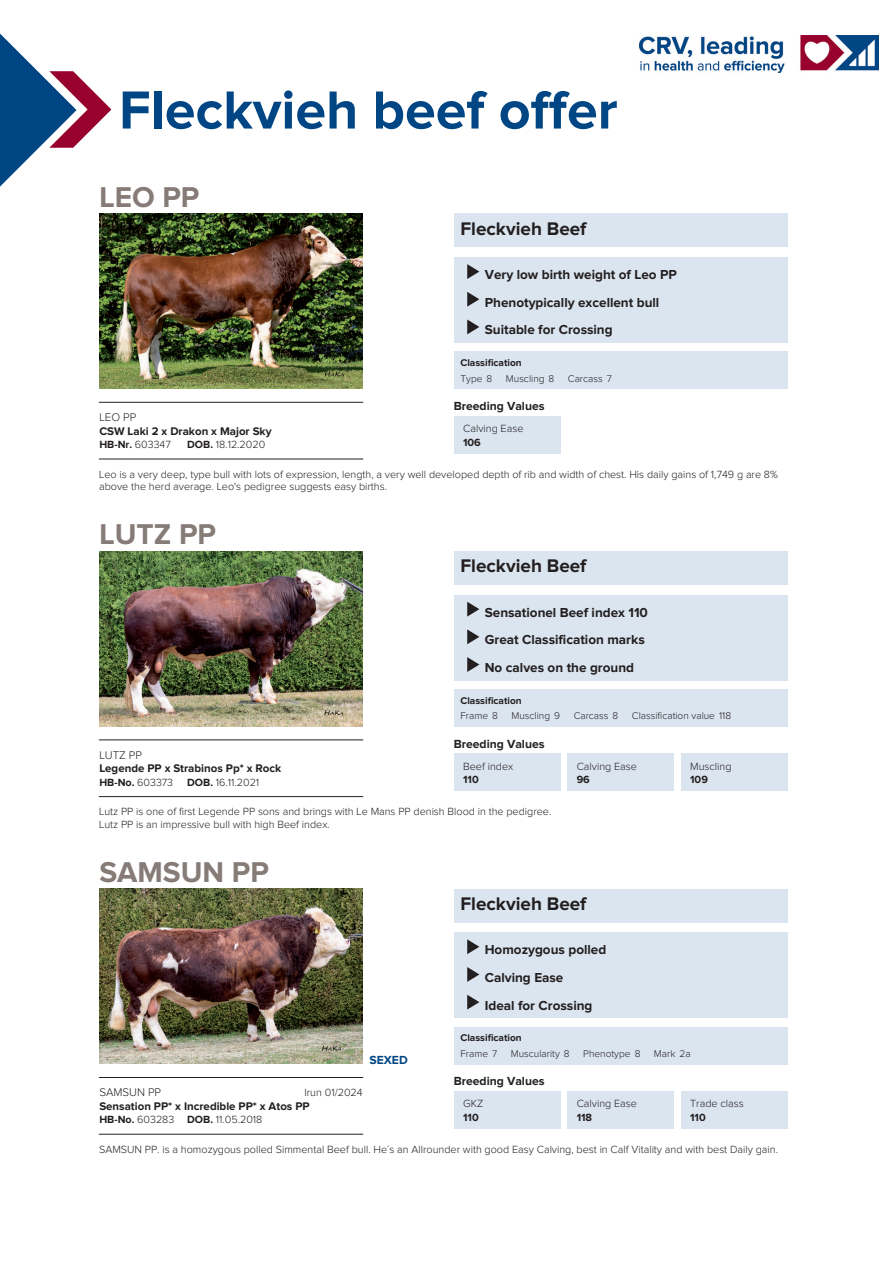
<style>
.page{position:relative;width:893px;height:1263px;background:#fff}
.page>*{position:absolute;margin:0;border:0;box-sizing:border-box;transform-origin:0 0}
.t1{font:700 55.5px "Proxima Nova";color:#004684}
.t2{font:700 29.7px "Proxima Nova";color:#867b76}
.t3{font:700 18.9px "Proxima Nova";color:#231f20}
.t4{font:700 13.5px/27.8px "Proxima Nova";color:#231f20}
.t5{font:700 12.15px "Proxima Nova";color:#231f20}
.t6{font:700 12.15px "Proxima Nova";color:#004684}
.t7{font:700 11.55px "Proxima Nova";color:#231f20}
.t8{font:300 11.55px "Proxima Nova";color:#231f20}
.t9{font:300 10.8px/12.1px "Proxima Nova";color:#231f20}
.t10{font:700 10.8px "Proxima Nova";color:#231f20}
.t11{font:300 10.2px "Proxima Nova";color:#231f20}
.t12{font:700 10.2px "Proxima Nova";color:#231f20}
.s1{font-weight:300}
.s2{font-weight:700}
</style>
<div class="page">
<img style="left:640px;top:35px;width:238px;height:38px">
<svg style="left:0;top:34px;width:111px;height:153px"></svg>
<img style="left:99px;top:213px;width:263px;height:176px">
<hr style="left:99px;top:402px;width:264px;height:1px;background:#231f20">
<hr style="left:99px;top:459px;width:264px;height:1px;background:#231f20">
<div style="left:454px;top:213px;width:333px;height:34px;background:#dbe5f0"></div>
<div style="left:454px;top:257px;width:333px;height:86px;background:#dbe5f0"></div>
<svg style="left:467px;top:264px;width:12px;height:15px"></svg>
<svg style="left:467px;top:292px;width:12px;height:15px"></svg>
<svg style="left:467px;top:319px;width:12px;height:15px"></svg>
<div style="left:454px;top:352px;width:333px;height:37px;background:#dbe5f0"></div>
<div style="left:454px;top:416px;width:106px;height:37px;background:#dbe5f0"></div>
<img style="left:99px;top:551px;width:263px;height:175px">
<hr style="left:99px;top:739px;width:264px;height:1px;background:#231f20">
<hr style="left:99px;top:796px;width:264px;height:1px;background:#231f20">
<div style="left:454px;top:551px;width:333px;height:34px;background:#dbe5f0"></div>
<div style="left:454px;top:595px;width:333px;height:86px;background:#dbe5f0"></div>
<svg style="left:467px;top:602px;width:12px;height:15px"></svg>
<svg style="left:467px;top:629px;width:12px;height:15px"></svg>
<svg style="left:467px;top:657px;width:12px;height:15px"></svg>
<div style="left:454px;top:689px;width:333px;height:38px;background:#dbe5f0"></div>
<div style="left:454px;top:754px;width:106px;height:37px;background:#dbe5f0"></div>
<div style="left:567px;top:754px;width:107px;height:37px;background:#dbe5f0"></div>
<div style="left:681px;top:754px;width:106px;height:37px;background:#dbe5f0"></div>
<img style="left:99px;top:889px;width:263px;height:175px">
<hr style="left:99px;top:1077px;width:264px;height:1px;background:#231f20">
<hr style="left:99px;top:1134px;width:264px;height:1px;background:#231f20">
<div style="left:454px;top:889px;width:333px;height:33px;background:#dbe5f0"></div>
<div style="left:454px;top:932px;width:333px;height:86px;background:#dbe5f0"></div>
<svg style="left:467px;top:939px;width:12px;height:15px"></svg>
<svg style="left:467px;top:967px;width:12px;height:15px"></svg>
<svg style="left:467px;top:995px;width:12px;height:14px"></svg>
<div style="left:454px;top:1027px;width:333px;height:37px;background:#dbe5f0"></div>
<div style="left:454px;top:1091px;width:106px;height:37px;background:#dbe5f0"></div>
<div style="left:567px;top:1091px;width:107px;height:37px;background:#dbe5f0"></div>
<div style="left:681px;top:1091px;width:106px;height:37px;background:#dbe5f0"></div>
<h1 class="t1" style="left:119px;top:78px;width:500px">Fleckvieh beef offer</h1>
<h2 class="t2" style="left:99px;top:180px;width:102px">LEO PP</h2>
<h3 class="t3" style="left:460px;top:218px;width:127px">Fleckvieh Beef</h3>
<p class="t4" style="left:485px;top:261px;width:194px">Very low birth weight of Leo PP<br>Phenotypically excellent bull<br>Suitable for Crossing</p>
<p class="t12" style="left:460px;top:357px;width:63px">Classification</p>
<p class="t11" style="left:460px;top:373px;width:33px">Type 8</p>
<p class="t11" style="left:506px;top:373px;width:50px">Muscling 8</p>
<p class="t11" style="left:568px;top:373px;width:46px">Carcass 7</p>
<p class="t5" style="left:454px;top:399px;width:92px">Breeding Values</p>
<p class="t9" style="left:463px;top:423px;width:62px">Calving Ease</p>
<p class="t10" style="left:463px;top:436px;width:19px">106</p>
<p class="t8" style="left:99px;top:411px;width:38px">LEO PP</p>
<p class="t7" style="left:99px;top:424px;width:174px">CSW Laki 2 x Drakon x Major Sky</p>
<p class="t10" style="left:99px;top:438px;width:73px">HB-Nr. <span class="s1">603347</span></p>
<p class="t9" style="left:187px;top:439px;width:80px"><span class="s2">DOB.</span> 18.12.2020</p>
<p class="t9" style="left:99px;top:468px;width:680px">Leo is a very deep, type bull with lots of expression, length, a very well developed depth of rib and width of chest. His daily gains of 1,749 g are 8% above the herd average. Leo's pedigree suggests easy births.</p>
<h2 class="t2" style="left:99px;top:517px;width:118px">LUTZ PP</h2>
<h3 class="t3" style="left:460px;top:555px;width:127px">Fleckvieh Beef</h3>
<p class="t4" style="left:485px;top:598px;width:165px">Sensationel Beef index 110<br>Great Classification marks<br>No calves on the ground</p>
<p class="t12" style="left:460px;top:694px;width:63px">Classification</p>
<p class="t11" style="left:460px;top:710px;width:39px">Frame 8</p>
<p class="t11" style="left:511px;top:710px;width:50px">Muscling 9</p>
<p class="t11" style="left:574px;top:710px;width:46px">Carcass 8</p>
<p class="t11" style="left:632px;top:710px;width:101px">Classification value 118</p>
<p class="t5" style="left:454px;top:737px;width:92px">Breeding Values</p>
<p class="t9" style="left:463px;top:760px;width:52px">Beef index</p>
<p class="t10" style="left:463px;top:773px;width:17px">110</p>
<p class="t8" style="left:99px;top:748px;width:44px">LUTZ PP</p>
<p class="t7" style="left:99px;top:762px;width:183px">Legende PP x Strabinos Pp* x Rock</p>
<p class="t10" style="left:99px;top:776px;width:75px">HB-No. <span class="s1">603373</span></p>
<p class="t9" style="left:187px;top:776px;width:74px"><span class="s2">DOB.</span> 16.11.2021</p>
<p class="t9" style="left:99px;top:806px;width:454px">Lutz PP is one of first Legende PP sons and brings with Le Mans PP denish Blood in the pedigree.<br>Lutz PP is an impressive bull with high Beef index.</p>
<p class="t9" style="left:577px;top:760px;width:62px">Calving Ease</p>
<p class="t10" style="left:577px;top:773px;width:15px">96</p>
<p class="t9" style="left:690px;top:760px;width:43px">Muscling</p>
<p class="t10" style="left:690px;top:773px;width:19px">109</p>
<h2 class="t2" style="left:99px;top:855px;width:171px">SAMSUN PP</h2>
<h3 class="t3" style="left:460px;top:893px;width:127px">Fleckvieh Beef</h3>
<p class="t4" style="left:485px;top:936px;width:123px">Homozygous polled<br>Calving Ease<br>Ideal for Crossing</p>
<p class="t12" style="left:460px;top:1032px;width:63px">Classification</p>
<p class="t11" style="left:460px;top:1048px;width:38px">Frame 7</p>
<p class="t11" style="left:511px;top:1048px;width:60px">Muscularity 8</p>
<p class="t11" style="left:583px;top:1048px;width:59px">Phenotype 8</p>
<p class="t11" style="left:654px;top:1048px;width:38px">Mark 2a</p>
<p class="t5" style="left:454px;top:1074px;width:92px">Breeding Values</p>
<p class="t9" style="left:463px;top:1098px;width:22px">GKZ</p>
<p class="t10" style="left:463px;top:1111px;width:17px">110</p>
<p class="t6" style="left:369px;top:1053px;width:40px">SEXED</p>
<p class="t8" style="left:99px;top:1086px;width:63px">SAMSUN PP</p>
<p class="t9" style="left:304px;top:1087px;width:60px">Irun 01/2024</p>
<p class="t7" style="left:99px;top:1099px;width:212px">Sensation PP* x Incredible PP* x Atos PP</p>
<p class="t9" style="left:99px;top:1114px;width:165px"><span class="s2">HB-No.</span> 603283 <span class="s2">DOB.</span> 11.05.2018</p>
<p class="t9" style="left:99px;top:1143px;width:680px">SAMSUN PP. is a homozygous polled Simmental Beef bull. He´s an Allrounder with good Easy Calving, best in Calf Vitality and with best Daily gain.</p>
<p class="t9" style="left:577px;top:1098px;width:62px">Calving Ease</p>
<p class="t10" style="left:577px;top:1111px;width:17px">118</p>
<p class="t9" style="left:690px;top:1098px;width:55px">Trade class</p>
<p class="t10" style="left:690px;top:1111px;width:17px">110</p>
</div>
